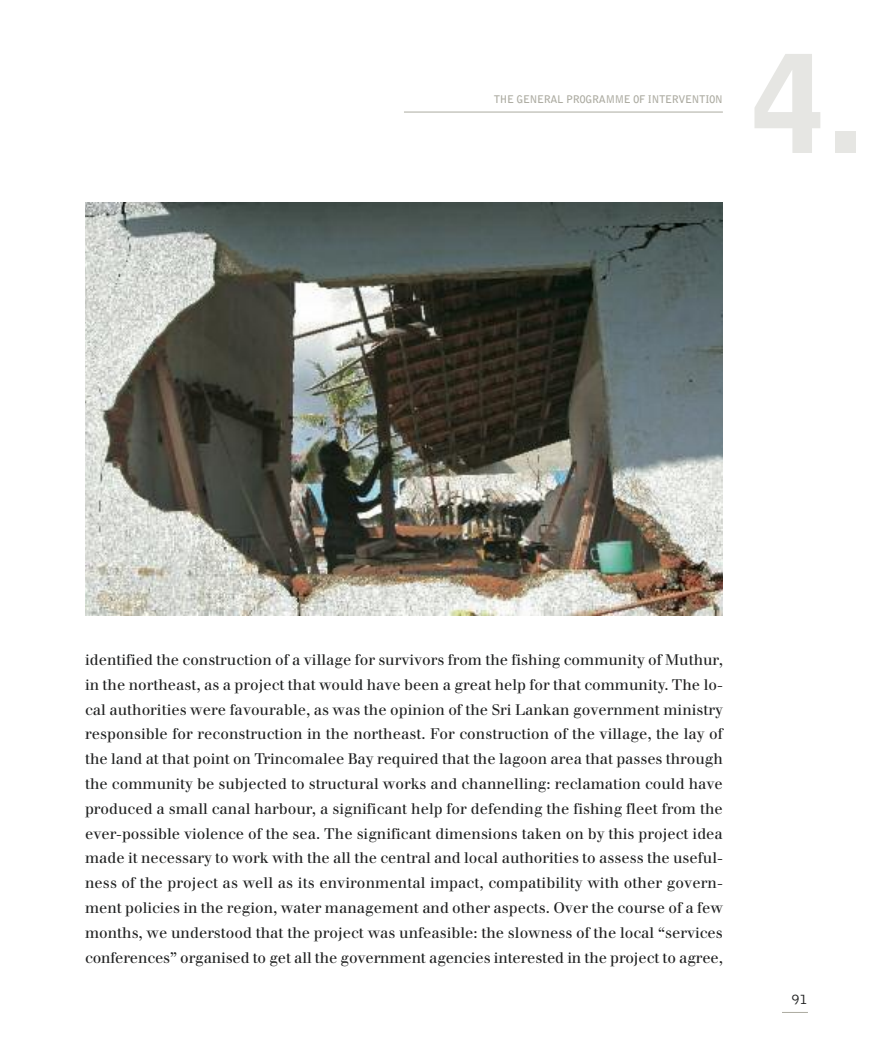
<style>
.page{position:relative;width:893px;height:1063px;background:#fff}
.page>*{position:absolute;margin:0;border:0;box-sizing:border-box;transform-origin:0 0}
.t1{font:900 135px "Bell Gothic";color:#e6e6e3}
.t2{font:15px/24.8px "Walbaum";letter-spacing:-.01em;color:#1f2020;text-align:justify}
.t3{font:300 15px "Bell Gothic";color:#1f2020}
.t4{font:700 10.5px "Bell Gothic";letter-spacing:-.03em;color:#acaba1}
</style>
<div class="page">
<hr style="left:404px;top:112px;width:319px;height:1px;background:#acaba1">
<img style="left:85px;top:202px;width:638px;height:413px">
<svg style="left:782px;top:1012px;width:26px;height:1px"></svg>
<p class="t4" style="left:494px;top:96px;width:231px">THE GENERAL PROGRAMME OF INTERVENTION</p>
<h1 class="t1" style="left:752px;top:54px;width:114px">4.</h1>
<p class="t2" style="left:85px;top:649px;width:639px">identified the construction of a village for survivors from the fishing community of Muthur, in the northeast, as a project that would have been a great help for that community. The lo&shy;cal authorities were favourable, as was the opinion of the Sri Lankan government ministry responsible for reconstruction in the northeast. For construction of the village, the lay of the land at that point on Trincomalee Bay required that the lagoon area that passes through the community be subjected to structural works and channelling: reclamation could have produced a small canal harbour, a significant help for defending the fishing fleet from the ever-possible violence of the sea. The significant dimensions taken on by this project idea made it necessary to work with the all the central and local authorities to assess the useful&shy;ness of the project as well as its environmental impact, compatibility with other govern&shy;ment policies in the region, water management and other aspects. Over the course of a few months, we understood that the project was unfeasible: the slowness of the local “services conferences” organised to get all the government agencies interested in the project to agree,</p>
<p class="t3" style="left:791px;top:993px;width:18px">91</p>
</div>
